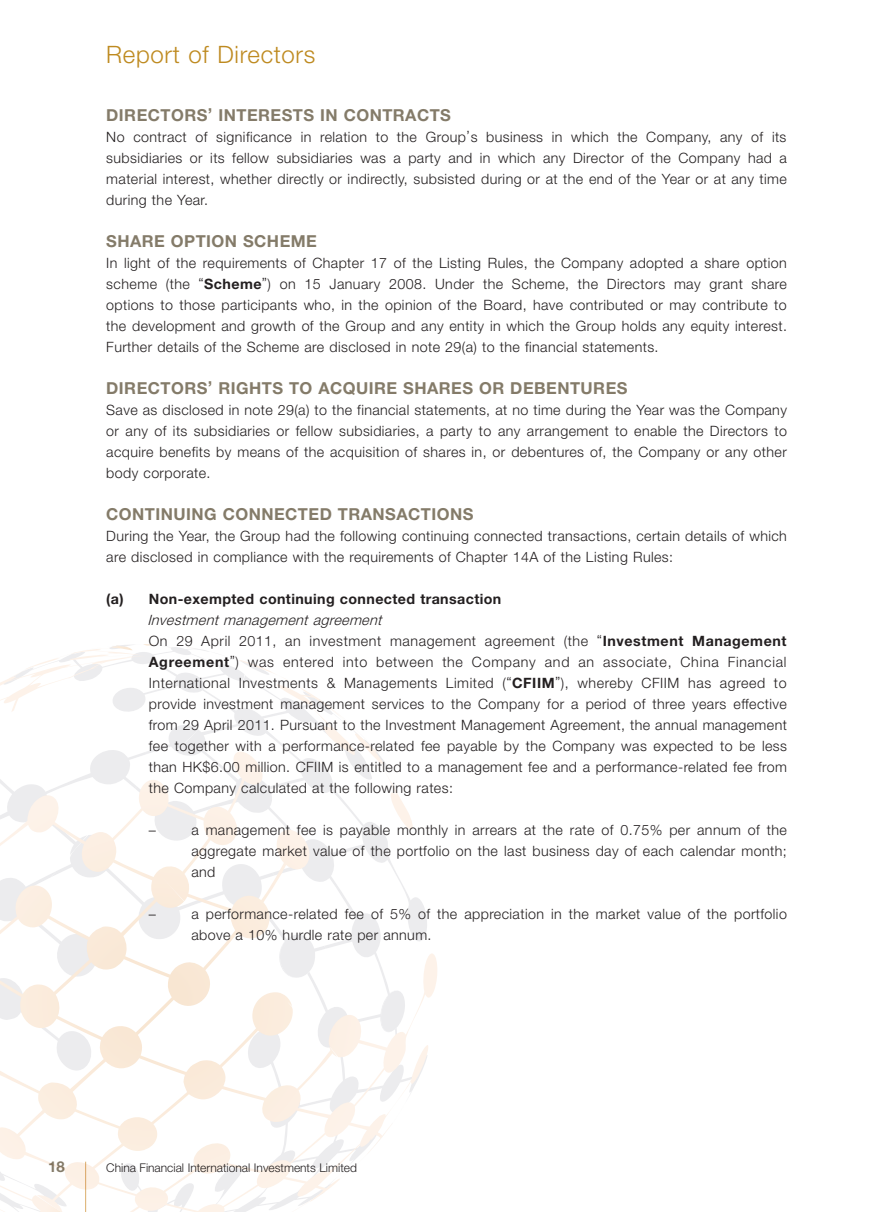
<style>
.page{position:relative;width:893px;height:1212px;background:#fff}
.page>*{position:absolute;margin:0;border:0;box-sizing:border-box;transform-origin:0 0}
.t1{font:300 24px "Helvetica Neue LT Std";letter-spacing:.03em;color:#be8a20}
.Heading_1{font:700 16.5px "Helvetica Neue LT Std";letter-spacing:.03em;color:#847b69}
.t2{font:700 15px "Helvetica Neue LT Std";color:#847b69}
.Body_Text{font:300 14.25px/21px "Helvetica Neue LT Std";letter-spacing:.03em;color:#231f20;text-align:justify}
.Heading_2{font:700 14.25px "Helvetica Neue LT Std";letter-spacing:.03em;color:#231f20}
.Heading_3{font:italic 300 14.25px "Helvetica Neue LT Std";color:#231f20}
.t3{font:300 12px "Helvetica Neue LT Std";color:#231f20}
.s1{font-weight:700}
</style>
<div class="page">
<svg style="left:323px;top:704px;width:104px;height:489px"></svg>
<svg style="left:91px;top:650px;width:235px;height:427px"></svg>
<svg style="left:0;top:765px;width:323px;height:447px"></svg>
<svg style="left:19px;top:1195px;width:44px;height:17px"></svg>
<svg style="left:0;top:644px;width:204px;height:68px"></svg>
<h1 class="t1" style="left:106px;top:40px;width:211px">Report of Directors</h1>
<p class="Heading_1" style="left:106px;top:105px;width:346px">DIRECTORS’ INTERESTS IN CONTRACTS</p>
<p class="Body_Text" style="left:106px;top:126px;width:682px">No contract of significance in relation to the Group’s business in which the Company, any of its subsidiaries or its fellow subsidiaries was a party and in which any Director of the Company had a material interest, whether directly or indirectly, subsisted during or at the end of the Year or at any time during the Year.</p>
<p class="Heading_1" style="left:106px;top:231px;width:212px">SHARE OPTION SCHEME</p>
<p class="Body_Text" style="left:106px;top:252px;width:682px">In light of the requirements of Chapter 17 of the Listing Rules, the Company adopted a share option scheme (the “<span class="s1">Scheme</span>”) on 15 January 2008. Under the Scheme, the Directors may grant share options to those participants who, in the opinion of the Board, have contributed or may contribute to the development and growth of the Group and any entity in which the Group holds any equity interest.<br>Further details of the Scheme are disclosed in note 29(a) to the financial statements.</p>
<p class="Heading_1" style="left:106px;top:378px;width:523px">DIRECTORS’ RIGHTS TO ACQUIRE SHARES OR DEBENTURES</p>
<p class="Body_Text" style="left:106px;top:399px;width:682px">Save as disclosed in note 29(a) to the financial statements, at no time during the Year was the Company or any of its subsidiaries or fellow subsidiaries, a party to any arrangement to enable the Directors to acquire benefits by means of the acquisition of shares in, or debentures of, the Company or any other body corporate.</p>
<p class="Heading_1" style="left:106px;top:504px;width:369px">CONTINUING CONNECTED TRANSACTIONS</p>
<p class="Body_Text" style="left:106px;top:525px;width:682px">During the Year, the Group had the following continuing connected transactions, certain details of which are disclosed in compliance with the requirements of Chapter 14A of the Listing Rules:</p>
<p class="Heading_2" style="left:106px;top:590px;width:397px">(a) Non-exempted continuing connected transaction</p>
<p class="Heading_3" style="left:147px;top:611px;width:240px">Investment management agreement</p>
<p class="Body_Text" style="left:149px;top:630px;width:640px">On 29 April 2011, an investment management agreement (the “<span class="s1">Investment Management Agreement</span>”) was entered into between the Company and an associate, China Financial International Investments &amp; Managements Limited (“<span class="s1">CFIIM</span>”), whereby CFIIM has agreed to provide investment management services to the Company for a period of three years effective from 29 April 2011. Pursuant to the Investment Management Agreement, the annual management fee together with a performance-related fee payable by the Company was expected to be less than HK$6.00 million. CFIIM is entitled to a management fee and a performance-related fee from the Company calculated at the following rates:</p>
<p class="Body_Text" style="left:149px;top:819px;width:9px">–</p>
<p class="Body_Text" style="left:191px;top:819px;width:597px">a management fee is payable monthly in arrears at the rate of 0.75% per annum of the aggregate market value of the portfolio on the last business day of each calendar month; and</p>
<p class="Body_Text" style="left:149px;top:903px;width:9px">–</p>
<p class="Body_Text" style="left:191px;top:903px;width:597px">a performance-related fee of 5% of the appreciation in the market value of the portfolio above a 10% hurdle rate per annum.</p>
<p class="t2" style="left:48px;top:1157px;width:18px">18</p>
<p class="t3" style="left:106px;top:1160px;width:252px">China Financial International Investments Limited</p>
</div>
